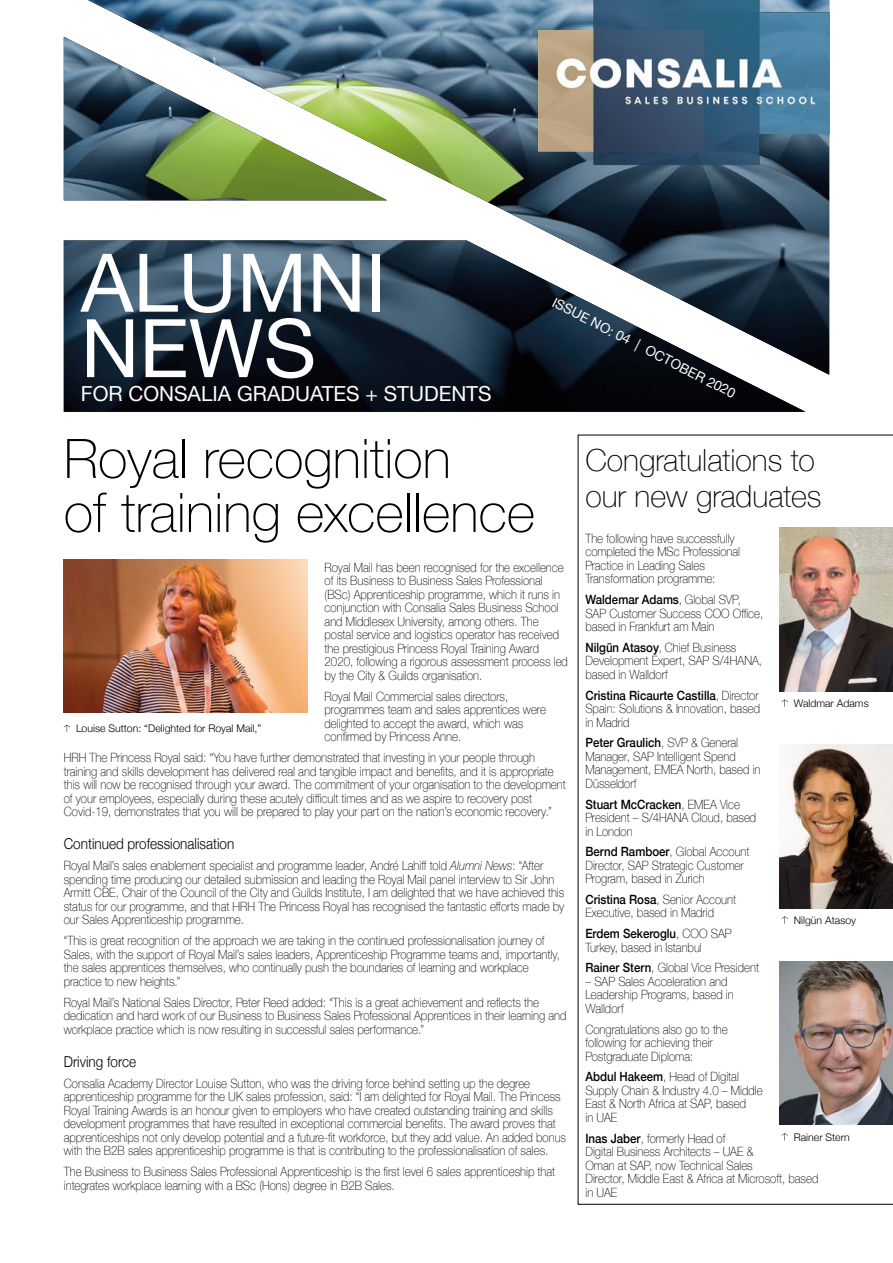
<style>
.page{position:relative;width:893px;height:1263px;background:#fff}
.page>*{position:absolute;margin:0;border:0;box-sizing:border-box;transform-origin:0 0}
.t1{font:81px "Helvetica Neue";color:#fff}
.t2{font:100 54.45px/54px "Helvetica Neue";color:#000}
.t3{font:100 30.45px/36px "Helvetica Neue";color:#000}
.t4{font:20.7px "Helvetica Neue";color:#fff}
.t5{font:300 15px "Helvetica Neue";color:#000;scale:.9 1}
.t6{font:13.65px "Helvetica Neue";color:#fff}
.t7{font:100 12.75px/13.5px "Helvetica Neue";color:#000;scale:.9 1}
.t8{font:300 10.5px "Helvetica Neue";color:#000}
.s1{font-style:italic}
.s2{font-weight:500}
</style>
<div class="page">
<svg style="left:578px;top:435px;width:315px;height:769px"></svg>
<img style="left:64px;top:0;width:765px;height:412px">
<img style="left:64px;top:559px;width:244px;height:154px">
<svg style="left:64px;top:725px;width:6px;height:7px"></svg>
<img style="left:780px;top:528px;width:113px;height:163px">
<img style="left:780px;top:744px;width:113px;height:164px">
<img style="left:780px;top:961px;width:113px;height:164px">
<svg style="left:782px;top:699px;width:6px;height:8px"></svg>
<svg style="left:782px;top:916px;width:6px;height:8px"></svg>
<svg style="left:782px;top:1133px;width:6px;height:7px"></svg>
<img style="left:500px;top:0;width:329px;height:203px">
<p class="t1" style="left:81px;top:224px;width:307px">ALUMNI</p>
<p class="t1" style="left:81px;top:290px;width:237px">NEWS</p>
<p class="t4" style="left:81px;top:379px;width:412px">FOR CONSALIA GRADUATES + STUDENTS</p>
<p class="t2" style="left:64px;top:429px;width:473px">Royal recognition<br>of training excellence</p>
<p class="t3" style="left:585px;top:441px;width:238px">Congratulations to our new graduates</p>
<p class="t7" style="left:325px;top:560px;width:272px">Royal Mail has been recognised for the excellence of its Business to Business Sales Professional (BSc) Apprenticeship programme, which it runs in conjunction with Consalia Sales Business School and Middlesex University, among others. The postal service and logistics operator has received the prestigious Princess Royal Training Award 2020, following a rigorous assessment process led by the City &amp; Guilds organisation.</p>
<p class="t7" style="left:325px;top:689px;width:247px">Royal Mail Commercial sales directors, programmes team and sales apprentices were delighted to accept the award, which was confirmed by Princess Anne.</p>
<p class="t7" style="left:64px;top:750px;width:559px">HRH The Princess Royal said: “You have further demonstrated that investing in your people through training and skills development has delivered real and tangible impact and benefits, and it is appropriate this will now be recognised through your award. The commitment of your organisation to the development of your employees, especially during these acutely difficult times and as we aspire to recovery post Covid-19, demonstrates that you will be prepared to play your part on the nation’s economic recovery.”</p>
<p class="t5" style="left:64px;top:832px;width:191px">Continued professionalisation</p>
<p class="t7" style="left:64px;top:858px;width:558px">Royal Mail’s sales enablement specialist and programme leader, André Lahiff told <span class="s1">Alumni News</span>: “After spending time producing our detailed submission and leading the Royal Mail panel interview to Sir John Armitt CBE, Chair of the Council of the City and Guilds Institute, I am delighted that we have achieved this status for our programme, and that HRH The Princess Royal has recognised the fantastic efforts made by our Sales Apprenticeship programme.</p>
<p class="t7" style="left:64px;top:933px;width:553px">“This is great recognition of the approach we are taking in the continued professionalisation journey of Sales, with the support of Royal Mail’s sales leaders, Apprenticeship Programme teams and, importantly, the sales apprentices themselves, who continually push the boundaries of learning and workplace practice to new heights.”</p>
<p class="t7" style="left:64px;top:995px;width:560px">Royal Mail’s National Sales Director, Peter Reed added: “This is a great achievement and reflects the dedication and hard work of our Business to Business Sales Professional Apprentices in their learning and workplace practice which is now resulting in successful sales performance.”</p>
<p class="t5" style="left:64px;top:1049px;width:82px">Driving force</p>
<p class="t7" style="left:64px;top:1076px;width:560px">Consalia Academy Director Louise Sutton, who was the driving force behind setting up the degree apprenticeship programme for the UK sales profession, said: “I am delighted for Royal Mail. The Princess Royal Training Awards is an honour given to employers who have created outstanding training and skills development programmes that have resulted in exceptional commercial benefits. The award proves that apprenticeships not only develop potential and a future-fit workforce, but they add value. An added bonus with the B2B sales apprenticeship programme is that is contributing to the professionalisation of sales.</p>
<p class="t7" style="left:64px;top:1164px;width:548px">The Business to Business Sales Professional Apprenticeship is the first level 6 sales apprenticeship that integrates workplace learning with a BSc (Hons) degree in B2B Sales.</p>
<p class="t6" style="left:558px;top:293px;width:205px;rotate:27deg">ISSUE NO: 04 | OCTOBER 2020</p>
<p class="t7" style="left:585px;top:531px;width:174px">The following have successfully completed the MSc Professional<br>Practice in Leading Sales<br>Transformation programme:</p>
<p class="t7" style="left:585px;top:592px;width:199px"><span class="s2">Waldemar Adams</span>, Global SVP,<br>SAP Customer Success COO Office, based in Frankfurt am Main</p>
<p class="t7" style="left:585px;top:640px;width:198px"><span class="s2">Nilgün Atasoy</span>, Chief Business<br>Development Expert, SAP S/4HANA, based in Walldorf</p>
<p class="t7" style="left:585px;top:688px;width:196px"><span class="s2">Cristina Ricaurte Castilla</span>, Director<br>Spain: Solutions &amp; Innovation, based in Madrid</p>
<p class="t7" style="left:585px;top:735px;width:196px"><span class="s2">Peter Graulich</span>, SVP &amp; General<br>Manager, SAP Intelligent Spend<br>Management, EMEA North, based in<br>Düsseldorf</p>
<p class="t7" style="left:585px;top:797px;width:191px"><span class="s2">Stuart McCracken</span>, EMEA Vice<br>President – S/4HANA Cloud, based in London</p>
<p class="t7" style="left:585px;top:844px;width:184px"><span class="s2">Bernd Ramboer</span>, Global Account<br>Director, SAP Strategic Customer<br>Program, based in Zurich</p>
<p class="t7" style="left:585px;top:892px;width:169px"><span class="s2">Cristina Rosa</span>, Senior Account<br>Executive, based in Madrid</p>
<p class="t7" style="left:585px;top:926px;width:164px"><span class="s2">Erdem Sekeroglu</span>, COO SAP<br>Turkey, based in Istanbul</p>
<p class="t7" style="left:585px;top:960px;width:194px"><span class="s2">Rainer Stern</span>, Global Vice President</p>
<p class="t7" style="left:585px;top:974px;width:166px">– SAP Sales Acceleration and<br>Leadership Programs, based in<br>Walldorf</p>
<p class="t7" style="left:585px;top:1022px;width:160px">Congratulations also go to the following for achieving their<br>Postgraduate Diploma:</p>
<p class="t7" style="left:585px;top:1069px;width:199px"><span class="s2">Abdul Hakeem</span>, Head of Digital<br>Supply Chain &amp; Industry 4.0 – Middle<br>East &amp; North Africa at SAP, based<br>in UAE</p>
<p class="t7" style="left:585px;top:1131px;width:260px"><span class="s2">Inas Jaber</span>, formerly Head of<br>Digital Business Architects – UAE &amp;<br>Oman at SAP, now Technical Sales<br>Director, Middle East &amp; Africa at Microsoft, based in UAE</p>
<p class="t8" style="left:794px;top:694px;width:76px">Waldmar Adams</p>
<p class="t8" style="left:76px;top:720px;width:187px">Louise Sutton: “Delighted for Royal Mail,”</p>
<p class="t8" style="left:794px;top:911px;width:64px">Nilgün Atasoy</p>
<p class="t8" style="left:794px;top:1128px;width:58px">Rainer Stern</p>
</div>
